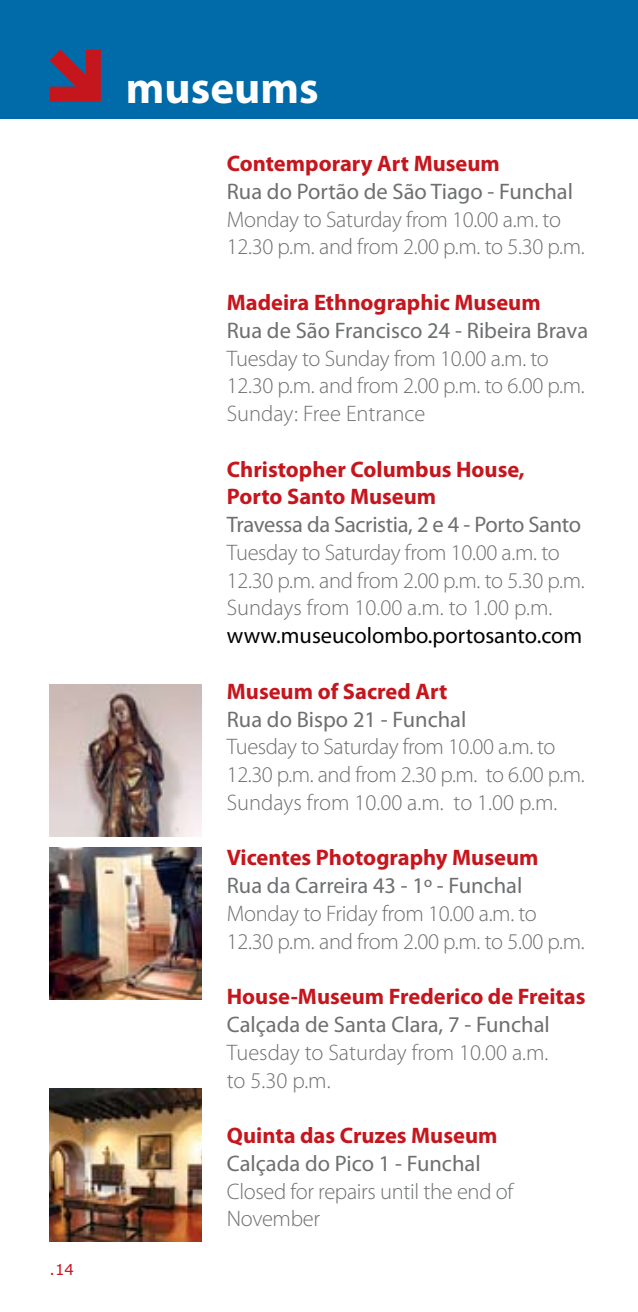
<style>
.page{position:relative;width:638px;height:1312px;background:#fff}
.page>*{position:absolute;margin:0;border:0;box-sizing:border-box;transform-origin:0 0}
.t1{font:700 45px "Myriad Pro";color:#fff}
.t2{font:300 22.5px/27.8px "Myriad Pro";letter-spacing:-.015em;color:#6d6f71}
.t3{font:22.5px "Myriad Pro";color:#6d6f71}
.t4{font:700 22.5px/27.8px "Myriad Pro";color:#c6161d}
.t5{font:22.5px "Myriad Pro";color:#000}
.t6{font:15px "Verdana";color:#c6161d}
</style>
<div class="page">
<div style="left:0;top:0;width:638px;height:119px;background:#006ba8"></div>
<svg style="left:50px;top:50px;width:51px;height:52px"></svg>
<img style="left:50px;top:847px;width:152px;height:152px">
<img style="left:50px;top:1088px;width:152px;height:152px">
<img style="left:50px;top:684px;width:152px;height:152px">
<p class="t6" style="left:50px;top:1259px;width:25px">.14</p>
<h1 class="t1" style="left:126px;top:58px;width:194px">museums</h1>
<p class="t4" style="left:227px;top:149px;width:275px">Contemporary Art Museum</p>
<p class="t3" style="left:227px;top:177px;width:348px">Rua do Portão de São Tiago - Funchal</p>
<p class="t2" style="left:227px;top:205px;width:359px">Monday to Saturday from 10.00 a.m. to<br>12.30 p.m. and from 2.00 p.m. to 5.30 p.m.</p>
<p class="t4" style="left:227px;top:288px;width:315px">Madeira Ethnographic Museum</p>
<p class="t3" style="left:227px;top:316px;width:363px">Rua de São Francisco 24 - Ribeira Brava</p>
<p class="t2" style="left:227px;top:344px;width:359px">Tuesday to Sunday from 10.00 a.m. to<br>12.30 p.m. and from 2.00 p.m. to 6.00 p.m.<br>Sunday: Free Entrance</p>
<p class="t4" style="left:227px;top:454px;width:299px">Christopher Columbus House,<br>Porto Santo Museum</p>
<p class="t3" style="left:227px;top:510px;width:356px">Travessa da Sacristia, 2 e 4 - Porto Santo</p>
<p class="t2" style="left:227px;top:538px;width:359px">Tuesday to Saturday from 10.00 a.m. to<br>12.30 p.m. and from 2.00 p.m. to 5.30 p.m.<br>Sundays from 10.00 a.m. to 1.00 p.m.</p>
<p class="t5" style="left:227px;top:621px;width:357px">www.museucolombo.portosanto.com</p>
<p class="t4" style="left:227px;top:676px;width:222px">Museum of Sacred Art</p>
<p class="t3" style="left:227px;top:705px;width:241px">Rua do Bispo 21 - Funchal</p>
<p class="t2" style="left:227px;top:732px;width:359px">Tuesday to Saturday from 10.00 a.m. to<br>12.30 p.m. and from 2.30 p.m. to 6.00 p.m.<br>Sundays from 10.00 a.m. to 1.00 p.m.</p>
<p class="t4" style="left:227px;top:843px;width:313px">Vicentes Photography Museum</p>
<p class="t3" style="left:227px;top:871px;width:297px">Rua da Carreira 43 - 1º - Funchal</p>
<p class="t2" style="left:227px;top:899px;width:359px">Monday to Friday from 10.00 a.m. to<br>12.30 p.m. and from 2.00 p.m. to 5.00 p.m.</p>
<p class="t4" style="left:227px;top:981px;width:360px">House-Museum Frederico de Freitas</p>
<p class="t3" style="left:227px;top:1010px;width:324px">Calçada de Santa Clara, 7 - Funchal</p>
<p class="t2" style="left:227px;top:1037px;width:323px">Tuesday to Saturday from 10.00 a.m. to 5.30 p.m.</p>
<p class="t4" style="left:227px;top:1120px;width:272px">Quinta das Cruzes Museum</p>
<p class="t3" style="left:227px;top:1149px;width:255px">Calçada do Pico 1 - Funchal</p>
<p class="t2" style="left:227px;top:1176px;width:288px">Closed for repairs until the end of<br>November</p>
</div>
